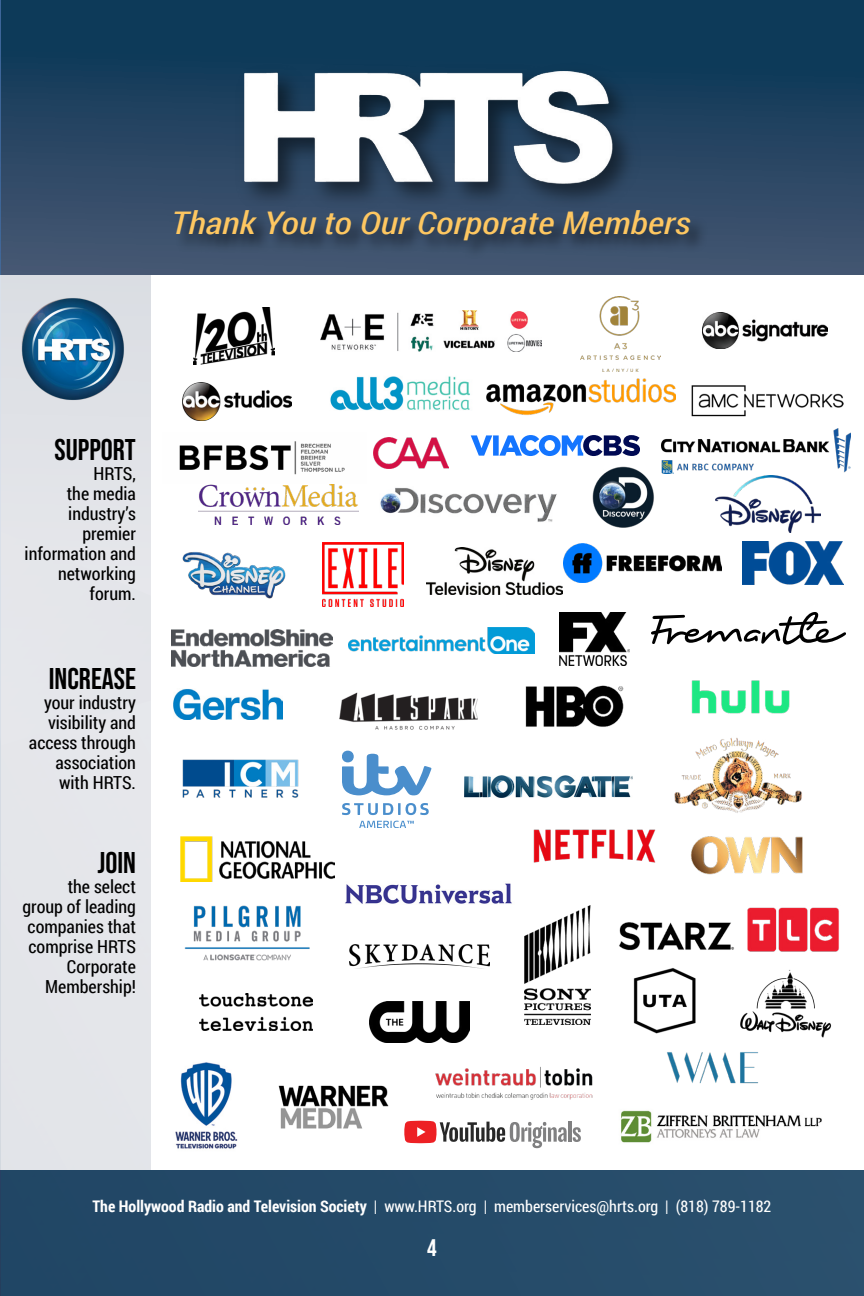
<style>
.page{position:relative;width:864px;height:1296px;background:#fff}
.page>*{position:absolute;margin:0;border:0;box-sizing:border-box;transform-origin:0 0}
.t1{font:italic 31.2px "Roboto Condensed";color:#fec761;scale:1.18 1}
.t2{font:30px "Bebas Neue";color:#000}
.t3{font:24px "Bebas Neue";color:#fff}
.t4{font:18px/20px "Roboto Condensed";color:#000;text-align:right}
.t5{font:16px "Roboto Condensed";color:#fff}
.s1{font-weight:700}
</style>
<div class="page">
<svg style="left:1px;top:0;width:863px;height:133px;background:#113b5a"></svg>
<svg style="left:1px;top:133px;width:863px;height:142px;background:#364d6a"></svg>
<div style="left:0;top:1170px;width:864px;height:126px;background:#244a69"></div>
<div style="left:174px;top:210px;width:535px;height:50px;background:#000;opacity:.6"></div>
<img style="left:233px;top:59px;width:412px;height:157px">
<img style="left:0;top:0;width:1px;height:1296px">
<div style="left:0;top:275px;width:153px;height:895px;background:#e4e6ea"></div>
<img style="left:22px;top:297px;width:103px;height:103px">
<img style="left:633px;top:968px;width:63px;height:66px">
<img style="left:703px;top:313px;width:124px;height:36px">
<img style="left:321px;top:310px;width:220px;height:41px">
<img style="left:339px;top:692px;width:139px;height:38px">
<img style="left:427px;top:548px;width:136px;height:47px">
<img style="left:563px;top:544px;width:158px;height:39px">
<img style="left:182px;top:759px;width:117px;height:39px">
<img style="left:181px;top:837px;width:153px;height:45px">
<img style="left:533px;top:829px;width:123px;height:34px">
<img style="left:184px;top:905px;width:126px;height:56px">
<img style="left:349px;top:944px;width:140px;height:24px">
<img style="left:667px;top:1052px;width:92px;height:32px">
<img style="left:278px;top:1085px;width:111px;height:44px">
<img style="left:486px;top:378px;width:189px;height:37px">
<img style="left:369px;top:1002px;width:101px;height:40px">
<img style="left:435px;top:1066px;width:158px;height:34px">
<img style="left:524px;top:906px;width:67px;height:119px">
<img style="left:525px;top:685px;width:99px;height:42px">
<svg style="left:342px;top:751px;width:89px;height:44px"></svg>
<svg style="left:342px;top:803px;width:87px;height:12px"></svg>
<svg style="left:359px;top:821px;width:55px;height:7px"></svg>
<img style="left:691px;top:680px;width:99px;height:34px">
<img style="left:348px;top:627px;width:186px;height:27px">
<img style="left:194px;top:308px;width:80px;height:57px">
<img style="left:199px;top:484px;width:160px;height:40px">
<img style="left:661px;top:428px;width:190px;height:45px">
<img style="left:173px;top:689px;width:109px;height:31px">
<img style="left:691px;top:836px;width:112px;height:39px">
<img style="left:747px;top:907px;width:92px;height:45px">
<img style="left:592px;top:466px;width:62px;height:62px">
<img style="left:691px;top:385px;width:153px;height:31px">
<img style="left:199px;top:994px;width:114px;height:37px">
<img style="left:619px;top:922px;width:115px;height:29px">
<img style="left:580px;top:297px;width:80px;height:75px">
<img style="left:374px;top:438px;width:74px;height:31px">
<svg style="left:651px;top:612px;width:195px;height:33px"></svg>
<img style="left:345px;top:883px;width:167px;height:21px">
<img style="left:172px;top:629px;width:160px;height:38px">
<img style="left:330px;top:376px;width:140px;height:35px">
<img style="left:323px;top:543px;width:81px;height:64px">
<img style="left:464px;top:776px;width:169px;height:22px">
<img style="left:621px;top:1110px;width:201px;height:33px">
<img style="left:182px;top:552px;width:104px;height:47px">
<img style="left:716px;top:475px;width:105px;height:58px">
<img style="left:560px;top:612px;width:70px;height:54px">
<img style="left:740px;top:969px;width:92px;height:69px">
<img style="left:674px;top:738px;width:128px;height:75px">
<svg style="left:404px;top:1121px;width:177px;height:27px"></svg>
<img style="left:175px;top:1062px;width:63px;height:87px">
<img style="left:183px;top:383px;width:109px;height:38px">
<img style="left:380px;top:487px;width:177px;height:35px">
<img style="left:179px;top:441px;width:166px;height:34px">
<img style="left:742px;top:541px;width:101px;height:44px">
<svg style="left:471px;top:435px;width:21px;height:21px"></svg>
<div style="left:493px;top:435px;width:6px;height:21px;background:#1475ff"></div>
<svg style="left:499px;top:435px;width:141px;height:21px"></svg>
<h1 class="t1" style="left:171px;top:201px;width:442px">Thank You to Our Corporate Members</h1>
<h2 class="t2" style="left:55px;top:433px;width:83px">SUPPORT</h2>
<p class="t4" style="left:25px;top:463px;width:113px">HRTS,<br>the media industry’s premier information and networking forum.</p>
<h2 class="t2" style="left:49px;top:662px;width:89px">INCREASE</h2>
<p class="t4" style="left:29px;top:692px;width:109px">your industry visibility and access through association with HRTS.</p>
<h2 class="t2" style="left:97px;top:846px;width:40px">JOIN</h2>
<p class="t4" style="left:23px;top:876px;width:115px">the select<br>group of leading companies that comprise HRTS<br>Corporate<br>Membership!</p>
<p class="t5" style="left:93px;top:1195px;width:680px"><span class="s1">The Hollywood Radio and Television Society</span> | www.HRTS.org | memberservices@hrts.org | (818) 789-1182</p>
<h3 class="t3" style="left:427px;top:1234px;width:11px">4</h3>
</div>
